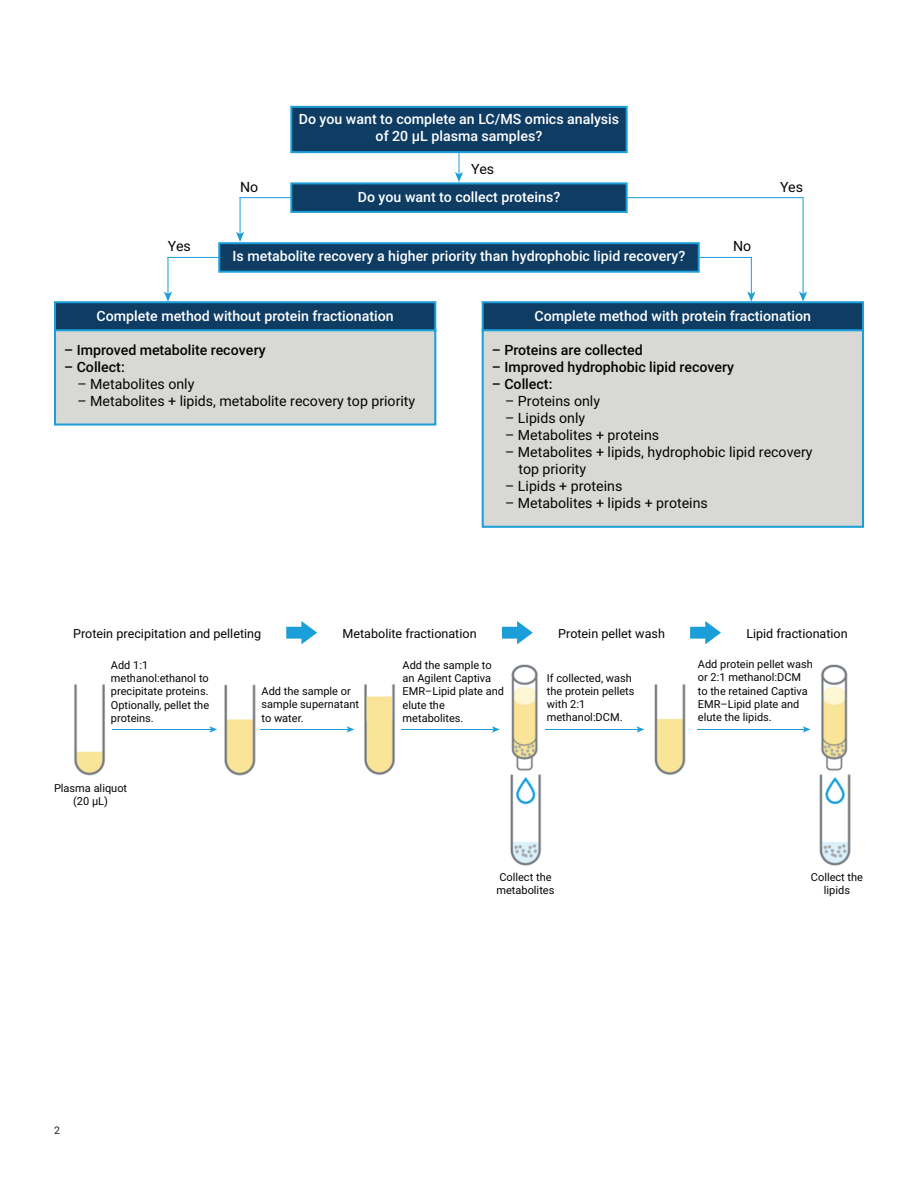
<style>
.page{position:relative;width:918px;height:1188px;background:#fff}
.page>*{position:absolute;margin:0;border:0;box-sizing:border-box;transform-origin:0 0}
.t1{font:500 14.25px/17px "Roboto";color:#fff;text-align:center}
.t2{font:14.25px/17px "Roboto";color:#040503}
.t3{font:500 14.25px "Roboto";color:#040503}
.t4{font:12.6px "Roboto";color:#040503}
.t5{font:10.95px/13.2px "Roboto";color:#040503}
.t6{font:10.5px "Roboto";color:#231f20}
</style>
<div class="page">
<div style="left:291px;top:107px;width:336px;height:45px;background:#0e3c63"></div>
<div style="left:290px;top:106px;width:338px;height:47px;border:2px solid #1c9ed9"></div>
<div style="left:290px;top:182px;width:338px;height:31px;background:#0e3c63;border:2px solid #1c9ed9"></div>
<div style="left:55px;top:302px;width:380px;height:29px;background:#0e3c63"></div>
<div style="left:54px;top:301px;width:382px;height:31px;border:2px solid #1c9ed9"></div>
<div style="left:55px;top:330px;width:380px;height:95px;background:#d8d8d5"></div>
<div style="left:54px;top:329px;width:382px;height:97px;border:2px solid #1c9ed9"></div>
<div style="left:483px;top:302px;width:380px;height:29px;background:#0e3c63"></div>
<div style="left:482px;top:301px;width:382px;height:31px;border:2px solid #1c9ed9"></div>
<div style="left:483px;top:330px;width:380px;height:197px;background:#d8d8d5"></div>
<div style="left:482px;top:329px;width:382px;height:199px;border:2px solid #1c9ed9"></div>
<div style="left:218px;top:242px;width:482px;height:31px;background:#0e3c63;border:2px solid #1c9ed9"></div>
<hr style="left:458px;top:152px;width:2px;height:23px;background:#1c9ed9">
<svg style="left:455px;top:172px;width:8px;height:10px"></svg>
<hr style="left:240px;top:198px;width:1px;height:37px;background:#1c9ed9">
<svg style="left:236px;top:232px;width:8px;height:10px"></svg>
<hr style="left:240px;top:197px;width:51px;height:1px;background:#1c9ed9">
<hr style="left:167px;top:257px;width:1px;height:37px;background:#1c9ed9">
<svg style="left:164px;top:292px;width:8px;height:10px"></svg>
<hr style="left:168px;top:257px;width:51px;height:1px;background:#1c9ed9">
<hr style="left:803px;top:198px;width:1px;height:96px;background:#1c9ed9">
<svg style="left:799px;top:292px;width:8px;height:10px"></svg>
<hr style="left:627px;top:197px;width:176px;height:1px;background:#1c9ed9">
<hr style="left:751px;top:257px;width:1px;height:37px;background:#1c9ed9">
<svg style="left:747px;top:292px;width:8px;height:10px"></svg>
<hr style="left:700px;top:257px;width:51px;height:1px;background:#1c9ed9">
<img style="left:74px;top:664px;width:777px;height:202px">
<div style="left:59px;top:799px;width:81px;height:26px;background:#fff"></div>
<div style="left:110px;top:662px;width:112px;height:87px;background:#fff"></div>
<div style="left:258px;top:662px;width:102px;height:87px;background:#fff"></div>
<div style="left:400px;top:662px;width:102px;height:87px;background:#fff"></div>
<div style="left:542px;top:662px;width:102px;height:87px;background:#fff"></div>
<div style="left:696px;top:662px;width:117px;height:87px;background:#fff"></div>
<svg style="left:286px;top:621px;width:31px;height:23px"></svg>
<svg style="left:502px;top:621px;width:31px;height:23px"></svg>
<svg style="left:690px;top:621px;width:31px;height:23px"></svg>
<hr style="left:113px;top:729px;width:99px;height:1px;background:#1c9ed9">
<svg style="left:209px;top:726px;width:8px;height:7px"></svg>
<hr style="left:260px;top:729px;width:89px;height:1px;background:#1c9ed9">
<svg style="left:347px;top:726px;width:7px;height:7px"></svg>
<hr style="left:402px;top:729px;width:93px;height:1px;background:#1c9ed9">
<svg style="left:492px;top:726px;width:8px;height:7px"></svg>
<hr style="left:546px;top:729px;width:93px;height:1px;background:#1c9ed9">
<svg style="left:637px;top:726px;width:7px;height:7px"></svg>
<hr style="left:697px;top:729px;width:108px;height:1px;background:#1c9ed9">
<svg style="left:803px;top:726px;width:8px;height:7px"></svg>
<p class="t1" style="left:299px;top:110px;width:322px">Do you want to complete an LC/MS omics analysis of 20 µL plasma samples?</p>
<p class="t2" style="left:240px;top:178px;width:20px">No</p>
<p class="t2" style="left:471px;top:160px;width:24px">Yes</p>
<p class="t1" style="left:358px;top:188px;width:204px">Do you want to collect proteins?</p>
<p class="t2" style="left:168px;top:237px;width:24px">Yes</p>
<p class="t2" style="left:733px;top:237px;width:20px">No</p>
<p class="t1" style="left:233px;top:247px;width:454px">Is metabolite recovery a higher priority than hydrophobic lipid recovery?</p>
<p class="t2" style="left:780px;top:178px;width:24px">Yes</p>
<p class="t1" style="left:97px;top:306px;width:299px">Complete method without protein fractionation</p>
<p class="t3" style="left:64px;top:340px;width:203px">– Improved metabolite recovery</p>
<p class="t3" style="left:64px;top:357px;width:62px">– Collect:</p>
<p class="t2" style="left:77px;top:375px;width:119px">– Metabolites only</p>
<p class="t2" style="left:77px;top:392px;width:339px">– Metabolites + lipids, metabolite recovery top priority</p>
<p class="t1" style="left:535px;top:306px;width:278px">Complete method with protein fractionation</p>
<p class="t3" style="left:492px;top:340px;width:153px">– Proteins are collected</p>
<p class="t3" style="left:492px;top:357px;width:244px">– Improved hydrophobic lipid recovery</p>
<p class="t3" style="left:492px;top:374px;width:62px">– Collect:</p>
<p class="t2" style="left:505px;top:392px;width:96px">– Proteins only</p>
<p class="t2" style="left:505px;top:409px;width:82px">– Lipids only</p>
<p class="t2" style="left:505px;top:426px;width:156px">– Metabolites + proteins</p>
<p class="t2" style="left:519px;top:443px;width:296px;text-indent:-13px">– Metabolites + lipids, hydrophobic lipid recovery top priority</p>
<p class="t2" style="left:505px;top:477px;width:119px">– Lipids + proteins</p>
<p class="t2" style="left:505px;top:494px;width:204px">– Metabolites + lipids + proteins</p>
<p class="t4" style="left:73px;top:624px;width:190px">Protein precipitation and pelleting</p>
<p class="t4" style="left:342px;top:624px;width:136px">Metabolite fractionation</p>
<p class="t4" style="left:746px;top:624px;width:103px">Lipid fractionation</p>
<p class="t4" style="left:558px;top:624px;width:108px">Protein pellet wash</p>
<p class="t5" style="left:111px;top:658px;width:100px">Add 1:1 methanol:ethanol to precipitate proteins.<br>Optionally, pellet the proteins.</p>
<p class="t5" style="left:54px;top:781px;width:75px;text-align:center">Plasma aliquot (20 µL)</p>
<p class="t5" style="left:262px;top:684px;width:99px">Add the sample or sample supernatant to water.</p>
<p class="t5" style="left:403px;top:658px;width:103px">Add the sample to an Agilent Captiva<br>EMR–Lipid plate and elute the metabolites.</p>
<p class="t5" style="left:547px;top:671px;width:89px">If collected, wash the protein pellets with 2:1 methanol:DCM.</p>
<p class="t5" style="left:698px;top:657px;width:117px">Add protein pellet wash or 2:1 methanol:DCM to the retained Captiva<br>EMR–Lipid plate and elute the lipids.</p>
<p class="t5" style="left:496px;top:870px;width:60px">Collect the metabolites</p>
<p class="t5" style="left:811px;top:870px;width:54px;text-align:center">Collect the lipids</p>
<p class="t6" style="left:54px;top:1123px;width:7px">2</p>
</div>
